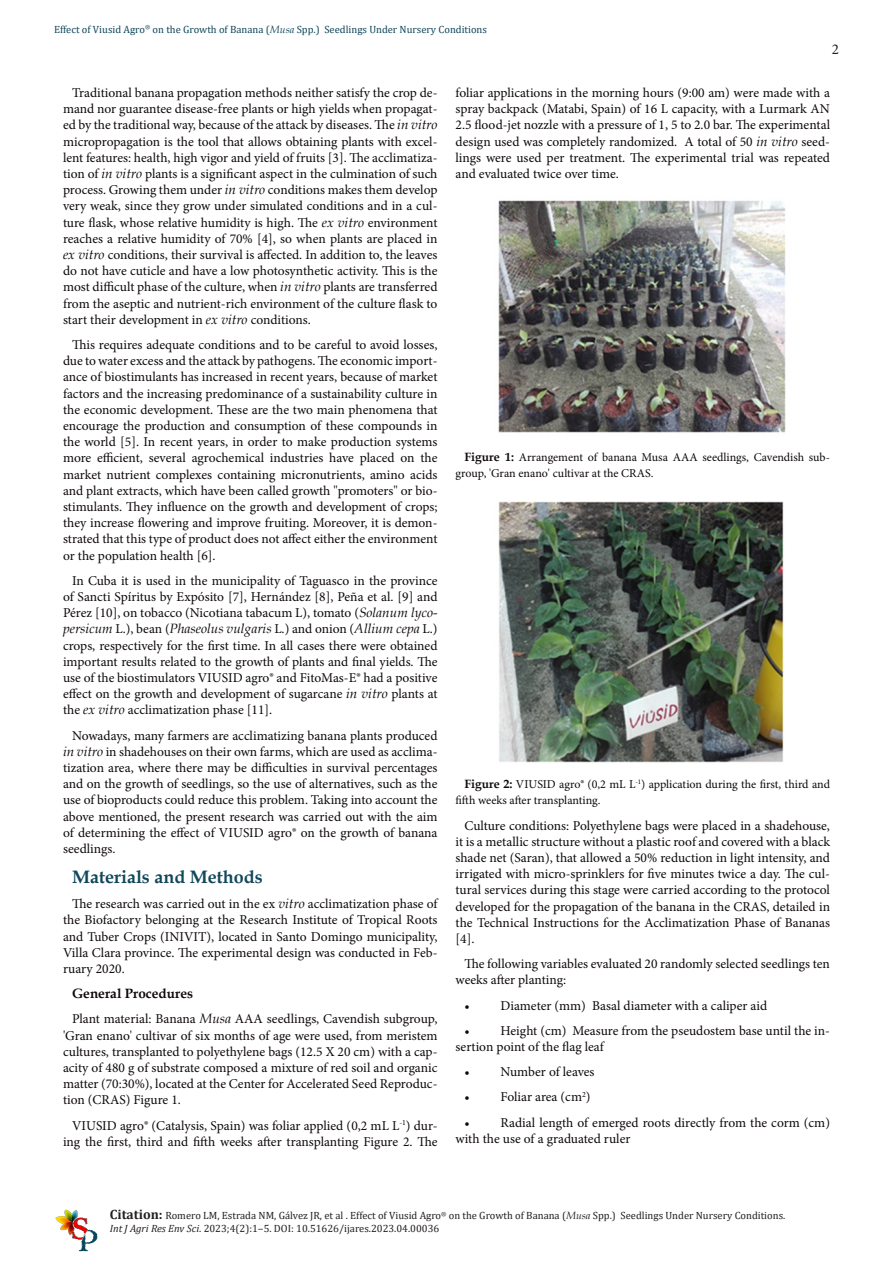
<style>
.page{position:relative;width:893px;height:1263px;background:#fff}
.page>*{position:absolute;margin:0;border:0;box-sizing:border-box;transform-origin:0 0}
.t1{font:700 18px "Book Antiqua";color:#11475a}
.t2{font:15px "Minion Pro";color:#231f20}
.t3{font:13.5px/16.2px "Minion Pro";color:#0e080b;text-align:justify}
.t4{font:700 13.5px "Book Antiqua";color:#0e080b}
.t5{font:12px/16.2px "Minion Pro";letter-spacing:-.005em;color:#0e080b}
.t6{font:10.5px/12.6px "Cambria";color:#231f20}
.t7{font:10.5px "Cambria";color:#11475a}
.s1{font-family:"Book Antiqua";font-style:italic}
.s2{font-family:"Book Antiqua";font-weight:700}
.s3{font-weight:700;font-size:13.5px}
.s4{font-style:italic}
</style>
<div class="page">
<img style="left:55px;top:1209px;width:43px;height:43px">
<img style="left:498px;top:200px;width:288px;height:233px">
<img style="left:498px;top:501px;width:286px;height:262px">
<p class="t7" style="left:54px;top:23px;width:434px">Effect of Viusid Agro<sup>®</sup> on the Growth of Banana (<span class="s1">Musa</span> Spp.) Seedlings Under Nursery Conditions</p>
<p class="t2" style="left:832px;top:39px;width:9px">2</p>
<p class="t3" style="left:63px;top:85px;width:376px;text-indent:9px">Traditional banana propagation methods neither satisfy the crop de&shy;mand nor guarantee disease-free plants or high yields when propagat&shy;ed by the traditional way, because of the attack by diseases. The <span class="s1">in vitro </span>micropropagation is the tool that allows obtaining plants with excel&shy;lent features: health, high vigor and yield of fruits [3]. The acclimatiza&shy;tion of <span class="s1">in vitro</span> plants is a significant aspect in the culmination of such process. Growing them under <span class="s1">in vitro</span> conditions makes them develop very weak, since they grow under simulated conditions and in a cul&shy;ture flask, whose relative humidity is high. The <span class="s1">ex vitro</span> environment reaches a relative humidity of 70% [4], so when plants are placed in <span class="s1">ex vitro</span> conditions, their survival is affected. In addition to, the leaves do not have cuticle and have a low photosynthetic activity. This is the most difficult phase of the culture, when <span class="s1">in vitro</span> plants are transferred from the aseptic and nutrient-rich environment of the culture flask to start their development in <span class="s1">ex vitro</span> conditions.</p>
<p class="t3" style="left:63px;top:337px;width:376px;text-indent:9px">This requires adequate conditions and to be careful to avoid losses, due to water excess and the attack by pathogens. The economic import&shy;ance of biostimulants has increased in recent years, because of market factors and the increasing predominance of a sustainability culture in the economic development. These are the two main phenomena that encourage the production and consumption of these compounds in the world [5]. In recent years, in order to make production systems more efficient, several agrochemical industries have placed on the market nutrient complexes containing micronutrients, amino acids and plant extracts, which have been called growth "promoters" or bio&shy;stimulants. They influence on the growth and development of crops; they increase flowering and improve fruiting. Moreover, it is demon&shy;strated that this type of product does not affect either the environment or the population health [6].</p>
<p class="t3" style="left:63px;top:572px;width:376px;text-indent:9px">In Cuba it is used in the municipality of Taguasco in the province of Sancti Spíritus by Expósito [7], Hernández [8], Peña et al. [9] and Pérez [10], on tobacco (Nicotiana tabacum L), tomato (<span class="s1">Solanum lyco&shy;persicum</span> L.), bean (<span class="s1">Phaseolus vulgaris</span> L.) and onion (<span class="s1">Allium cepa</span> L.) crops, respectively for the first time. In all cases there were obtained important results related to the growth of plants and final yields. The use of the biostimulators VIUSID agro® and FitoMas-E® had a positive effect on the growth and development of sugarcane <span class="s1">in vitro</span> plants at the <span class="s1">ex vitro</span> acclimatization phase [11].</p>
<p class="t3" style="left:63px;top:727px;width:376px;text-indent:9px">Nowadays, many farmers are acclimatizing banana plants produced <span class="s1">in vitro</span> in shadehouses on their own farms, which are used as acclima&shy;tization area, where there may be difficulties in survival percentages and on the growth of seedlings, so the use of alternatives, such as the use of bioproducts could reduce this problem. Taking into account the above mentioned, the present research was carried out with the aim of determining the effect of VIUSID agro® on the growth of banana seedlings.</p>
<p class="t1" style="left:72px;top:865px;width:192px">Materials and Methods</p>
<p class="t3" style="left:63px;top:896px;width:376px;text-indent:9px">The research was carried out in the ex <span class="s1">vitro</span> acclimatization phase of the Biofactory belonging at the Research Institute of Tropical Roots and Tuber Crops (INIVIT), located in Santo Domingo municipality, Villa Clara province. The experimental design was conducted in Feb&shy;ruary 2020.</p>
<p class="t4" style="left:72px;top:984px;width:123px">General Procedures</p>
<p class="t3" style="left:63px;top:1011px;width:376px;text-indent:9px">Plant material: Banana <span class="s1">Musa</span> AAA seedlings, Cavendish subgroup, 'Gran enano' cultivar of six months of age were used, from meristem cultures, transplanted to polyethylene bags (12.5 X 20 cm) with a cap&shy;acity of 480 g of substrate composed a mixture of red soil and organic matter (70:30%), located at the Center for Accelerated Seed Reproduc&shy;tion (CRAS) Figure 1.</p>
<p class="t3" style="left:63px;top:1117px;width:376px;text-align:right">VIUSID agro® (Catalysis, Spain) was foliar applied (0,2 mL L<sup>-1</sup>) dur&shy;ing the first, third and fifth weeks after transplanting Figure 2. The</p>
<p class="t3" style="left:456px;top:85px;width:376px">foliar applications in the morning hours (9:00 am) were made with a spray backpack (Matabi, Spain) of 16 L capacity, with a Lurmark AN 2.5 flood-jet nozzle with a pressure of 1, 5 to 2.0 bar. The experimental design used was completely randomized. A total of 50 <span class="s1">in vitro</span> seed&shy;lings were used per treatment. The experimental trial was repeated and evaluated twice over time.</p>
<p class="t5" style="left:456px;top:449px;width:376px;text-indent:9px"><span class="s2">Figure 1:</span> Arrangement of banana Musa AAA seedlings, Cavendish sub&shy;group, 'Gran enano' cultivar at the CRAS.</p>
<p class="t5" style="left:456px;top:776px;width:376px;text-indent:9px"><span class="s2">Figure 2:</span> VIUSID agro® (0,2 mL L<sup>-1</sup>) application during the first, third and fifth weeks after transplanting.</p>
<p class="t3" style="left:456px;top:817px;width:376px;text-indent:9px">Culture conditions: Polyethylene bags were placed in a shadehouse, it is a metallic structure without a plastic roof and covered with a black shade net (Saran), that allowed a 50% reduction in light intensity, and irrigated with micro-sprinklers for five minutes twice a day. The cul&shy;tural services during this stage were carried according to the protocol developed for the propagation of the banana in the CRAS, detailed in the Technical Instructions for the Acclimatization Phase of Bananas [4].</p>
<p class="t3" style="left:456px;top:956px;width:376px;text-indent:9px">The following variables evaluated 20 randomly selected seedlings ten weeks after planting:</p>
<p class="t3" style="left:465px;top:997px;width:304px">• Diameter (mm) Basal diameter with a caliper aid</p>
<p class="t3" style="left:456px;top:1022px;width:376px;text-indent:9px">• Height (cm) Measure from the pseudostem base until the in&shy;sertion point of the flag leaf</p>
<p class="t3" style="left:465px;top:1064px;width:131px">• Number of leaves</p>
<p class="t3" style="left:465px;top:1089px;width:127px">• Foliar area (cm<sup>2</sup>)</p>
<p class="t3" style="left:456px;top:1114px;width:376px;text-indent:9px">• Radial length of emerged roots directly from the corm (cm) with the use of a graduated ruler</p>
<p class="t6" style="left:110px;top:1209px;width:677px"><span class="s3">Citation:</span> Romero LM, Estrada NM, Gálvez JR, et al . Effect of Viusid Agro<sup>®</sup> on the Growth of Banana (<span class="s1">Musa</span> Spp.) Seedlings Under Nursery Conditions.<br><span class="s4">Int J Agri Res Env Sci</span>. 2023;4(2):1‒5. DOI: 10.51626/ijares.2023.04.00036</p>
</div>
